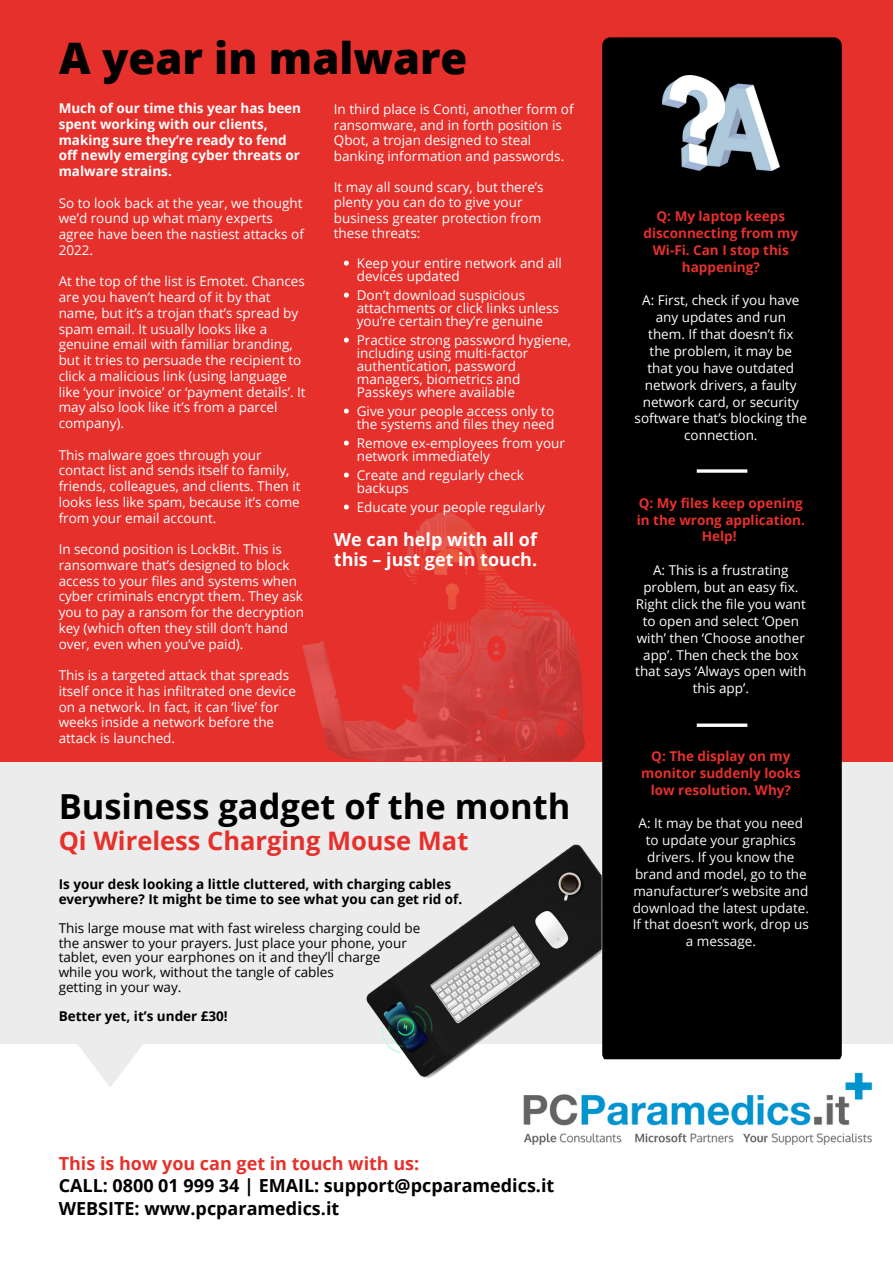
<style>
.page{position:relative;width:893px;height:1264px;background:#fff}
.page>*{position:absolute;margin:0;border:0;box-sizing:border-box;transform-origin:0 0}
.t1{font:800 43.5px "Open Sans";color:#000}
.t2{font:700 34.5px "Open Sans";color:#000}
.t3{font:700 25.5px "Open Sans";color:#e6302c}
.t4{font:700 18px/22.5px "Open Sans";color:#000}
.t5{font:700 18px/20.5px "Open Sans";color:#fff}
.t6{font:700 18px "Open Sans";color:#e6312b}
.t7{font:13.5px/15.8px "Open Sans";color:#fff}
.t8{font:13.5px/14.5px "Open Sans";color:#000}
.t9{font:700 13.5px/16.8px "Open Sans";color:#e6302c;text-align:center}
.t10{font:13.5px/16.8px "Open Sans";color:#fdf8f8;text-align:center}
.t11{font:700 13.5px/15.8px "Open Sans";color:#fff}
.t12{font:700 13.5px/14.5px "Open Sans";color:#000}
</style>
<div class="page">
<div style="left:0;top:0;width:892px;height:1262px;background:#e6302c"></div>
<div style="left:0;top:762px;width:892px;height:288px;background:#ececec"></div>
<div style="left:0;top:1044px;width:892px;height:218px;background:#fff"></div>
<div style="left:602px;top:37px;width:239px;height:1017px;background:#000"></div>
<img style="left:662px;top:75px;width:117px;height:96px">
<hr style="left:696px;top:469px;width:51px;height:3px;background:#fff">
<svg style="left:696px;top:723px;width:51px;height:4px"></svg>
<img style="left:302px;top:506px;width:283px;height:255px">
<svg style="left:78px;top:1044px;width:65px;height:43px"></svg>
<img style="left:366px;top:844px;width:235px;height:233px">
<img style="left:501px;top:1054px;width:372px;height:91px">
<svg style="left:344px;top:261px;width:5px;height:5px"></svg>
<svg style="left:344px;top:292px;width:5px;height:5px"></svg>
<svg style="left:344px;top:337px;width:5px;height:5px"></svg>
<svg style="left:344px;top:408px;width:5px;height:5px"></svg>
<svg style="left:344px;top:440px;width:5px;height:5px"></svg>
<svg style="left:344px;top:472px;width:5px;height:5px"></svg>
<svg style="left:344px;top:504px;width:5px;height:5px"></svg>
<h1 class="t1" style="left:59px;top:27px;width:409px">A year in malware</h1>
<p class="t11" style="left:59px;top:100px;width:244px">Much of our time this year has been spent working with our clients, making sure they’re ready to fend off newly emerging cyber threats or malware strains.</p>
<p class="t7" style="left:59px;top:194px;width:247px">So to look back at the year, we thought we’d round up what many experts agree have been the nastiest attacks of<br>2022.</p>
<p class="t7" style="left:59px;top:273px;width:248px">At the top of the list is Emotet. Chances are you haven’t heard of it by that name, but it’s a trojan that’s spread by spam email. It usually looks like a genuine email with familiar branding, but it tries to persuade the recipient to click a malicious link (using language like ‘your invoice’ or ‘payment details’. It may also look like it’s from a parcel company).</p>
<p class="t7" style="left:59px;top:446px;width:243px">This malware goes through your contact list and sends itself to family, friends, colleagues, and clients. Then it looks less like spam, because it’s come from your email account.</p>
<p class="t7" style="left:59px;top:541px;width:247px">In second position is LockBit. This is ransomware that’s designed to block access to your files and systems when cyber criminals encrypt them. They ask you to pay a ransom for the decryption key (which often they still don’t hand over, even when you’ve paid).</p>
<p class="t7" style="left:59px;top:667px;width:239px">This is a targeted attack that spreads itself once it has infiltrated one device on a network. In fact, it can ‘live’ for weeks inside a network before the attack is launched.</p>
<p class="t7" style="left:334px;top:101px;width:241px">In third place is Conti, another form of ransomware, and in forth position is Qbot, a trojan designed to steal banking information and passwords.</p>
<p class="t7" style="left:334px;top:179px;width:211px">It may all sound scary, but there’s plenty you can do to give your business greater protection from these threats:</p>
<p class="t7" style="left:357px;top:256px;width:207px;line-height:13px">Keep your entire network and all devices updated</p>
<p class="t7" style="left:357px;top:288px;width:204px;line-height:13px">Don’t download suspicious attachments or click links unless you’re certain they’re genuine</p>
<p class="t7" style="left:357px;top:333px;width:216px;line-height:13px">Practice strong password hygiene, including using multi-factor authentication, password managers, biometrics and<br>Passkeys where available</p>
<p class="t7" style="left:357px;top:404px;width:199px;line-height:13px">Give your people access only to the systems and files they need</p>
<p class="t7" style="left:357px;top:436px;width:210px;line-height:13px">Remove ex-employees from your network immediately</p>
<p class="t7" style="left:357px;top:468px;width:169px;line-height:13px">Create and regularly check backups</p>
<p class="t7" style="left:357px;top:498px;width:190px">Educate your people regularly</p>
<h3 class="t5" style="left:334px;top:528px;width:205px">We can help with all of this – just get in touch.</h3>
<h2 class="t2" style="left:59px;top:782px;width:513px">Business gadget of the month</h2>
<h3 class="t3" style="left:59px;top:823px;width:411px">Qi Wireless Charging Mouse Mat</h3>
<p class="t12" style="left:59px;top:876px;width:405px">Is your desk looking a little cluttered, with charging cables everywhere? It might be time to see what you can get rid of.</p>
<p class="t8" style="left:59px;top:920px;width:363px">This large mouse mat with fast wireless charging could be the answer to your prayers. Just place your phone, your tablet, even your earphones on it and they’ll charge<br>while you work, without the tangle of cables<br>getting in your way.</p>
<p class="t12" style="left:59px;top:1008px;width:170px">Better yet, it’s under £30!</p>
<h3 class="t6" style="left:59px;top:1150px;width:362px">This is how you can get in touch with us:</h3>
<h3 class="t4" style="left:59px;top:1174px;width:497px">CALL: 0800 01 999 34 | EMAIL: support@pcparamedics.it<br>WEBSITE: www.pcparamedics.it</h3>
<p class="t9" style="left:643px;top:207px;width:156px">Q: My laptop keeps disconnecting from my<br>Wi-Fi. Can I stop this happening?</p>
<p class="t7" style="left:634px;top:292px;width:174px;line-height:16.8px;text-align:center">A: First, check if you have any updates and run<br>them. If that doesn’t fix<br>the problem, it may be<br>that you have outdated network drivers, a faulty network card, or security software that’s blocking the connection.</p>
<p class="t9" style="left:636px;top:494px;width:170px">Q: My files keep opening in the wrong application.<br>Help!</p>
<p class="t7" style="left:635px;top:561px;width:172px;line-height:16.8px;text-align:center">A: This is a frustrating problem, but an easy fix.<br>Right click the file you want to open and select ‘Open with’ then ‘Choose another app’. Then check the box that says ‘Always open with this app’.</p>
<p class="t9" style="left:641px;top:747px;width:160px">Q: The display on my monitor suddenly looks low resolution. Why?</p>
<p class="t10" style="left:632px;top:814px;width:178px">A: It may be that you need to update your graphics drivers. If you know the brand and model, go to the manufacturer’s website and download the latest update.<br>If that doesn’t work, drop us a message.</p>
</div>
